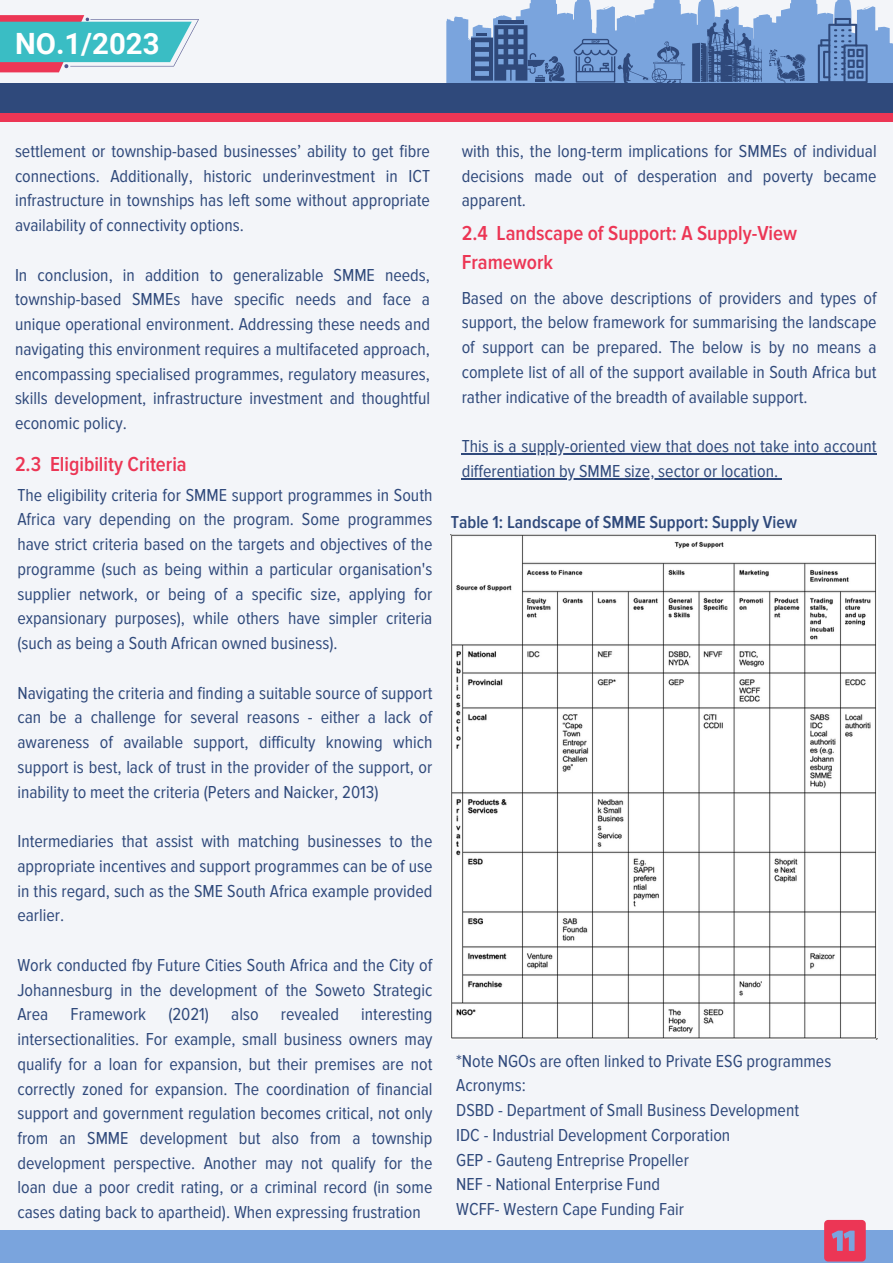
<style>
.page{position:relative;width:893px;height:1264px;background:#fff}
.page>*{position:absolute;margin:0;border:0;box-sizing:border-box;transform-origin:0 0}
.t1{font:700 29.25px "Roboto";color:#fff}
.t2{font:600 21px/29.2px "Proxima Nova Cond";color:#ec3655}
.t3{font:18px/24.8px "Proxima Nova Cond";color:#2f497b;text-align:justify}
.t4{font:600 18px "Proxima Nova Cond";color:#2f497b}
</style>
<div class="page">
<div style="left:0;top:0;width:892px;height:1262px;background:#f3f5f9"></div>
<div style="left:0;top:89px;width:892px;height:32px;background:#ec3655"></div>
<div style="left:0;top:83px;width:892px;height:29px;background:#2f497b"></div>
<div style="left:0;top:1229px;width:892px;height:33px;background:#7aa4dd"></div>
<img style="left:450px;top:535px;width:426px;height:504px">
<svg style="left:446px;top:0;width:446px;height:83px;background:#7c9dcd"></svg>
<svg style="left:824px;top:1219px;width:41px;height:42px"></svg>
<hr style="left:461px;top:453px;width:415px;height:1px;background:#2f497b">
<hr style="left:461px;top:478px;width:317px;height:1px;background:#2f497b">
<svg style="left:0;top:15px;width:199px;height:57px"></svg>
<p class="t1" style="left:15px;top:26px;width:146px">NO.1/2023</p>
<p class="t3" style="left:15px;top:139px;width:416px">settlement or township-based businesses’ ability to get fibre connections. Additionally, historic underinvestment in ICT infrastructure in townships has left some without appropriate availability of connectivity options.</p>
<p class="t3" style="left:15px;top:263px;width:416px">In conclusion, in addition to generalizable SMME needs, township-based SMMEs have specific needs and face a unique operational environment. Addressing these needs and navigating this environment requires a multifaceted approach, encompassing specialised programmes, regulatory measures, skills development, infrastructure investment and thoughtful economic policy.</p>
<p class="t2" style="left:15px;top:450px;width:173px">2.3 Eligibility Criteria</p>
<p class="t3" style="left:17px;top:483px;width:416px">The eligibility criteria for SMME support programmes in South Africa vary depending on the program. Some programmes have strict criteria based on the targets and objectives of the programme (such as being within a particular organisation's supplier network, or being of a specific size, applying for expansionary purposes), while others have simpler criteria (such as being a South African owned business).</p>
<p class="t3" style="left:17px;top:680px;width:416px">Navigating the criteria and finding a suitable source of support can be a challenge for several reasons - either a lack of awareness of available support, difficulty knowing which support is best, lack of trust in the provider of the support, or inability to meet the criteria (Peters and Naicker, 2013)</p>
<p class="t3" style="left:17px;top:829px;width:416px">Intermediaries that assist with matching businesses to the appropriate incentives and support programmes can be of use in this regard, such as the SME South Africa example provided earlier.</p>
<p class="t3" style="left:17px;top:952px;width:416px">Work conducted fby Future Cities South Africa and the City of Johannesburg in the development of the Soweto Strategic Area Framework (2021) also revealed interesting intersectionalities. For example, small business owners may qualify for a loan for expansion, but their premises are not correctly zoned for expansion. The coordination of financial support and government regulation becomes critical, not only from an SMME development but also from a township development perspective. Another may not qualify for the loan due a poor credit rating, or a criminal record (in some cases dating back to apartheid). When expressing frustration</p>
<p class="t3" style="left:461px;top:139px;width:416px">with this, the long-term implications for SMMEs of individual decisions made out of desperation and poverty became apparent.</p>
<p class="t2" style="left:461px;top:218px;width:337px">2.4 Landscape of Support: A Supply-View<br>Framework</p>
<p class="t3" style="left:461px;top:286px;width:416px">Based on the above descriptions of providers and types of support, the below framework for summarising the landscape of support can be prepared. The below is by no means a complete list of all of the support available in South Africa but rather indicative of the breadth of available support.</p>
<p class="t3" style="left:461px;top:434px;width:416px">This is a supply-oriented view that does not take into account differentiation by SMME size, sector or location.</p>
<p class="t4" style="left:450px;top:511px;width:348px">Table 1: Landscape of SMME Support: Supply View</p>
<p class="t3" style="left:456px;top:1048px;width:376px">*Note NGOs are often linked to Private ESG programmes</p>
<p class="t3" style="left:456px;top:1073px;width:71px">Acronyms:</p>
<p class="t3" style="left:456px;top:1098px;width:344px">DSBD - Department of Small Business Development</p>
<p class="t3" style="left:456px;top:1122px;width:275px">IDC - Industrial Development Corporation</p>
<p class="t3" style="left:456px;top:1147px;width:234px">GEP - Gauteng Entreprise Propeller</p>
<p class="t3" style="left:456px;top:1172px;width:205px">NEF - National Enterprise Fund</p>
<p class="t3" style="left:456px;top:1196px;width:229px">WCFF- Western Cape Funding Fair</p>
</div>
